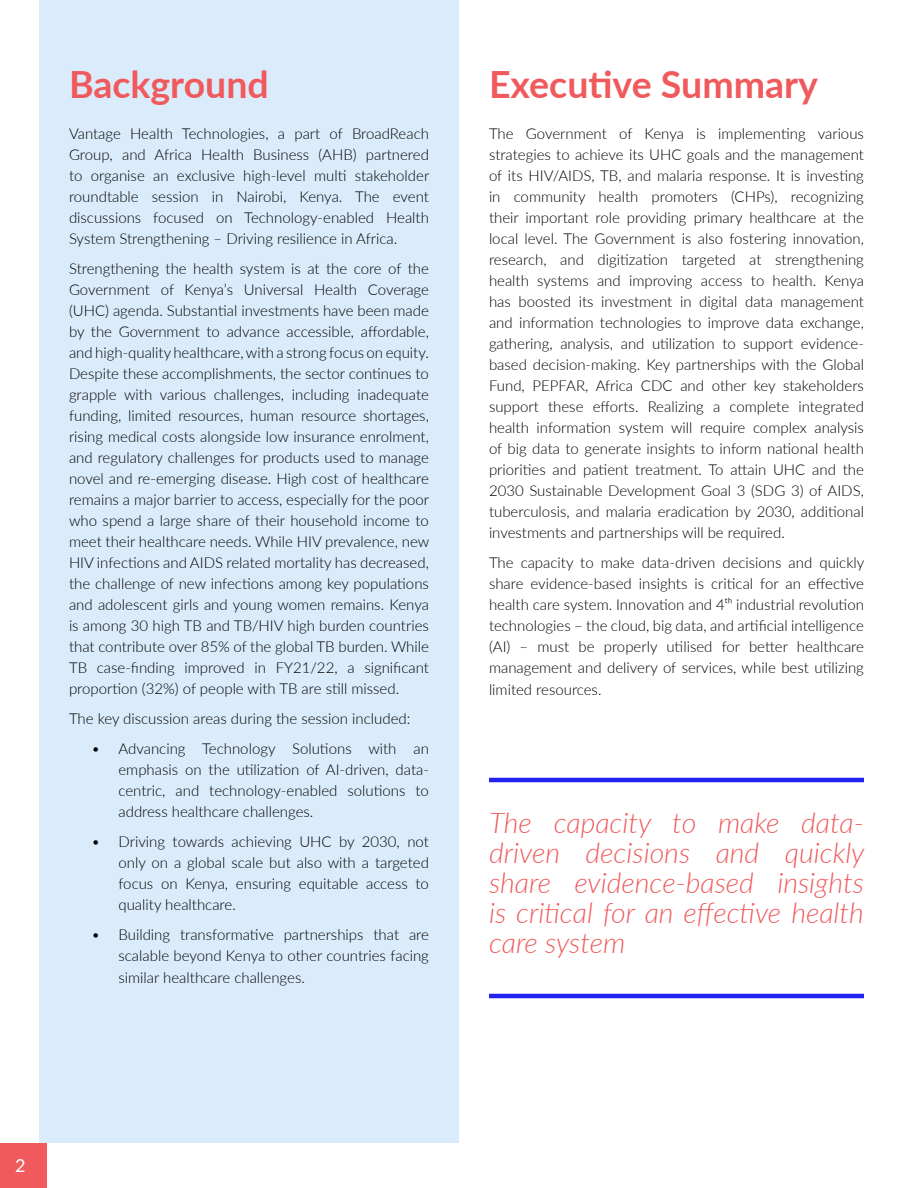
<style>
.page{position:relative;width:918px;height:1188px;background:#fff}
.page>*{position:absolute;margin:0;border:0;box-sizing:border-box;transform-origin:0 0}
.t1{font:700 37.5px "Lato";color:#f05a5c}
.t2{font:italic 300 28.5px/30px "Lato";color:#f05a5c;text-align:justify}
.t3{font:18px "Lato";color:#fff}
.t4{font:300 15px/21px "Lato";color:#000;text-align:justify}
</style>
<div class="page">
<div style="left:0;top:1143px;width:46px;height:45px;background:#f05a5c"></div>
<div style="left:39px;top:1px;width:420px;height:1142px;background:#daecfc"></div>
<hr style="left:489px;top:778px;width:375px;height:4px;background:#2123f0">
<hr style="left:489px;top:994px;width:375px;height:4px;background:#2123f0">
<h1 class="t1" style="left:69px;top:57px;width:201px">Background</h1>
<p class="t4" style="left:69px;top:123px;width:362px">Vantage Health Technologies, a part of BroadReach Group, and Africa Health Business (AHB) partnered to organise an exclusive high-level multi stakeholder roundtable session in Nairobi, Kenya. The event discussions focused on Technology-enabled Health System Strengthening – Driving resilience in Africa.</p>
<p class="t4" style="left:69px;top:258px;width:362px">Strengthening the health system is at the core of the Government of Kenya’s Universal Health Coverage (UHC) agenda. Substantial investments have been made by the Government to advance accessible, affordable, and high-quality healthcare, with a strong focus on equity.<br>Despite these accomplishments, the sector continues to grapple with various challenges, including inadequate funding, limited resources, human resource shortages, rising medical costs alongside low insurance enrolment, and regulatory challenges for products used to manage novel and re-emerging disease. High cost of healthcare remains a major barrier to access, especially for the poor who spend a large share of their household income to meet their healthcare needs. While HIV prevalence, new HIV infections and AIDS related mortality has decreased, the challenge of new infections among key populations and adolescent girls and young women remains. Kenya is among 30 high TB and TB/HIV high burden countries that contribute over 85% of the global TB burden. While TB case-finding improved in FY21/22, a significant proportion (32%) of people with TB are still missed.</p>
<p class="t4" style="left:69px;top:708px;width:343px">The key discussion areas during the session included:</p>
<p class="t4" style="left:118px;top:738px;width:312px;text-indent:-27px">• Advancing Technology Solutions with an emphasis on the utilization of AI-driven, data&shy;centric, and technology-enabled solutions to address healthcare challenges.</p>
<p class="t4" style="left:118px;top:831px;width:312px;text-indent:-27px">• Driving towards achieving UHC by 2030, not only on a global scale but also with a targeted focus on Kenya, ensuring equitable access to quality healthcare.</p>
<p class="t4" style="left:118px;top:923px;width:312px;text-indent:-27px">• Building transformative partnerships that are scalable beyond Kenya to other countries facing similar healthcare challenges.</p>
<h1 class="t1" style="left:489px;top:57px;width:330px">Executive Summary</h1>
<p class="t4" style="left:489px;top:123px;width:376px">The Government of Kenya is implementing various strategies to achieve its UHC goals and the management of its HIV/AIDS, TB, and malaria response. It is investing in community health promoters (CHPs), recognizing their important role providing primary healthcare at the local level. The Government is also fostering innovation, research, and digitization targeted at strengthening health systems and improving access to health. Kenya has boosted its investment in digital data management and information technologies to improve data exchange, gathering, analysis, and utilization to support evidence&shy;based decision-making. Key partnerships with the Global Fund, PEPFAR, Africa CDC and other key stakeholders support these efforts. Realizing a complete integrated health information system will require complex analysis of big data to generate insights to inform national health priorities and patient treatment. To attain UHC and the 2030 Sustainable Development Goal 3 (SDG 3) of AIDS, tuberculosis, and malaria eradication by 2030, additional investments and partnerships will be required.</p>
<p class="t4" style="left:489px;top:551px;width:377px">The capacity to make data-driven decisions and quickly share evidence-based insights is critical for an effective health care system. Innovation and 4th industrial revolution technologies – the cloud, big data, and artificial intelligence (AI) – must be properly utilised for better healthcare management and delivery of services, while best utilizing limited resources.</p>
<h2 class="t2" style="left:489px;top:807px;width:377px">The capacity to make data&shy;driven decisions and quickly share evidence-based insights is critical for an effective health care system</h2>
<p class="t3" style="left:15px;top:1153px;width:12px">2</p>
</div>
